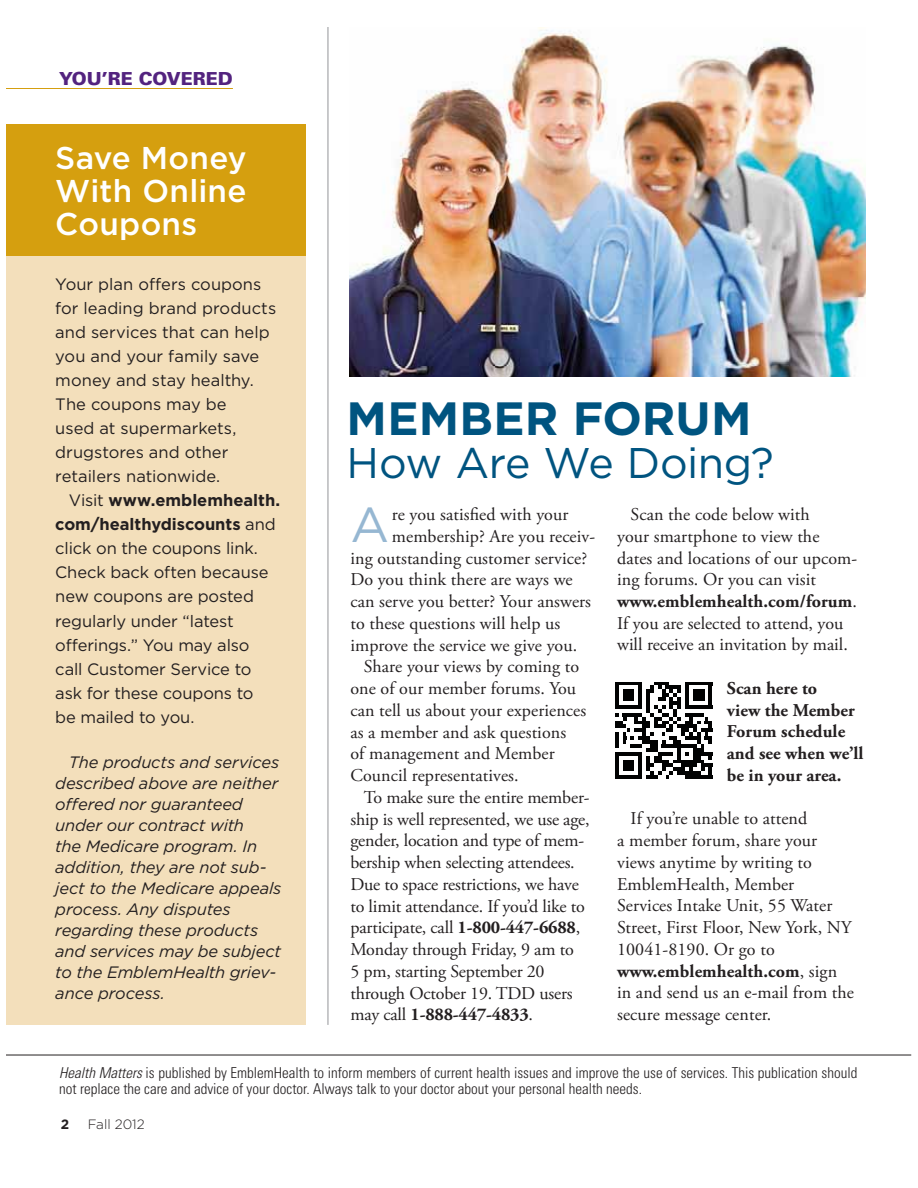
<style>
.page{position:relative;width:918px;height:1188px;background:#fff}
.page>*{position:absolute;margin:0;border:0;box-sizing:border-box;transform-origin:0 0}
.t1{font:49.05px "Gotham";color:#96b7d2}
.t2{font:700 46.65px "Gotham";letter-spacing:.005em;color:#005480}
.t3{font:42.9px "Gotham";letter-spacing:-.01em;color:#005480}
.t4{font:500 31.5px/33px "Gotham";letter-spacing:.01em;color:#fff;text-align:justify}
.t5{font:18px/21.8px "Adobe Garamond Pro";letter-spacing:.005em;color:#231f20}
.t6{font:700 18px/21.8px "Adobe Garamond Pro";letter-spacing:.005em;color:#231f20}
.t7{font:900 18px "Univers LT";color:#53237f}
.t8{font:16.5px/24px "Gotham";letter-spacing:-.005em;color:#231f20}
.t9{font:italic 16.5px/21px "Gotham";letter-spacing:-.01em;color:#231f20}
.t10{font:300 condensed 15px/16.5px "Univers LT";color:#231f20}
.t11{font:300 13.5px "Gotham";color:#231f20}
.t12{font:700 13.5px "Gotham";color:#231f20}
.s1{font-weight:700}
.s2{font-weight:400}
.s3{font-style:italic}
</style>
<div class="page">
<div style="left:7px;top:124px;width:299px;height:901px;background:#d59f0f"></div>
<hr style="left:328px;top:27px;width:1px;height:998px;background:#939598">
<hr style="left:7px;top:88px;width:226px;height:1px;background:#d59f0f">
<hr style="left:7px;top:1055px;width:904px;height:1px;background:#231f20">
<img style="left:350px;top:27px;width:516px;height:350px">
<div style="left:7px;top:256px;width:299px;height:769px;background:#f3dfbb"></div>
<svg style="left:615px;top:682px;width:27px;height:4px"></svg>
<svg style="left:654px;top:682px;width:16px;height:4px"></svg>
<svg style="left:685px;top:682px;width:27px;height:4px"></svg>
<svg style="left:615px;top:686px;width:97px;height:93px"></svg>
<hr style="left:670px;top:775px;width:15px;height:4px;background:#fff">
<hr style="left:685px;top:775px;width:27px;height:4px;background:#010202">
<p class="t7" style="left:59px;top:72px;width:175px">YOU’RE COVERED</p>
<h3 class="t4" style="left:55px;top:144px;width:193px">Save Money With Online Coupons</h3>
<p class="t8" style="left:55px;top:274px;width:223px">Your plan offers coupons for leading brand products and services that can help you and your family save money and stay healthy.<br>The coupons may be<br>used at supermarkets, drugstores and other retailers nationwide.</p>
<p class="t8" style="left:55px;top:490px;width:226px;text-indent:13px">Visit <span class="s1">www.emblemhealth. com/healthydiscounts</span> and click on the coupons link.<br>Check back often because new coupons are posted regularly under “latest offerings.” You may also call Customer Service to ask for these coupons to<br>be mailed to you.</p>
<p class="t9" style="left:55px;top:752px;width:228px;text-indent:13px">The products and services described above are neither offered nor guaranteed under our contract with<br>the Medicare program. In addition, they are not sub&shy;ject to the Medicare appeals process. Any disputes regarding these products and services may be subject to the EmblemHealth griev&shy;ance process.</p>
<h2 class="t2" style="left:347px;top:401px;width:406px">MEMBER FORUM</h2>
<h3 class="t3" style="left:347px;top:447px;width:429px">How Are We Doing?</h3>
<h1 class="t1" style="left:350px;top:506px;width:40px">A</h1>
<p class="t5" style="left:392px;top:505px;width:178px">re you satisfied with your</p>
<p class="t5" style="left:392px;top:527px;width:205px">membership? Are you receiv-</p>
<p class="t5" style="left:350px;top:549px;width:238px">ing outstanding customer service?</p>
<p class="t5" style="left:350px;top:570px;width:224px">Do you think there are ways we</p>
<p class="t5" style="left:350px;top:592px;width:242px">can serve you better? Your answers</p>
<p class="t5" style="left:350px;top:614px;width:211px">to these questions will help us</p>
<p class="t5" style="left:350px;top:636px;width:228px">improve the service we give you.</p>
<p class="t5" style="left:364px;top:657px;width:217px">Share your views by coming to</p>
<p class="t5" style="left:350px;top:679px;width:227px">one of our member forums. You</p>
<p class="t5" style="left:350px;top:701px;width:237px">can tell us about your experiences</p>
<p class="t5" style="left:350px;top:722px;width:217px">as a member and ask questions</p>
<p class="t5" style="left:350px;top:744px;width:206px">of management and Member</p>
<p class="t5" style="left:350px;top:766px;width:170px">Council representatives.</p>
<p class="t5" style="left:364px;top:788px;width:227px">To make sure the entire member-</p>
<p class="t5" style="left:350px;top:809px;width:241px">ship is well represented, we use age,</p>
<p class="t5" style="left:350px;top:831px;width:235px">gender, location and type of mem-</p>
<p class="t5" style="left:350px;top:853px;width:226px">bership when selecting attendees.</p>
<p class="t5" style="left:350px;top:875px;width:230px">Due to space restrictions, we have</p>
<p class="t5" style="left:350px;top:896px;width:236px">to limit attendance. If you’d like to</p>
<p class="t5" style="left:350px;top:918px;width:231px">participate, call <span class="s1">1-800-447-6688</span>,</p>
<p class="t5" style="left:350px;top:940px;width:225px">Monday through Friday, 9 am to</p>
<p class="t5" style="left:350px;top:962px;width:196px">5 pm, starting September 20</p>
<p class="t5" style="left:350px;top:983px;width:224px">through October 19. TDD users</p>
<p class="t6" style="left:350px;top:1005px;width:184px"><span class="s2">may call</span> 1-888-447-4833<span class="s2">.</span></p>
<p class="t5" style="left:617px;top:505px;width:242px;text-indent:14px">Scan the code below with<br>your smartphone to view the dates and locations of our upcom&shy;ing forums. Or you can visit <span class="s1">www.emblemhealth.com/forum</span>.<br>If you are selected to attend, you will receive an invitation by mail.</p>
<p class="t6" style="left:727px;top:679px;width:138px">Scan here to<br>view the Member<br>Forum schedule and see when we’ll be in your area.</p>
<p class="t5" style="left:617px;top:809px;width:238px;text-indent:14px">If you’re unable to attend<br>a member forum, share your views anytime by writing to<br>EmblemHealth, Member<br>Services Intake Unit, 55 Water<br>Street, First Floor, New York, NY<br>10041-8190. Or go to <span class="s1">www.emblemhealth.com</span>, sign in and send us an e-mail from the secure message center.</p>
<p class="t10" style="left:59px;top:1064px;width:800px"><span class="s3">Health Matters</span> is published by EmblemHealth to inform members of current health issues and improve the use of services. This publication should not replace the care and advice of your doctor. Always talk to your doctor about your personal health needs.</p>
<p class="t12" style="left:61px;top:1119px;width:10px">2</p>
<p class="t11" style="left:88px;top:1119px;width:59px">Fall 2012</p>
</div>
